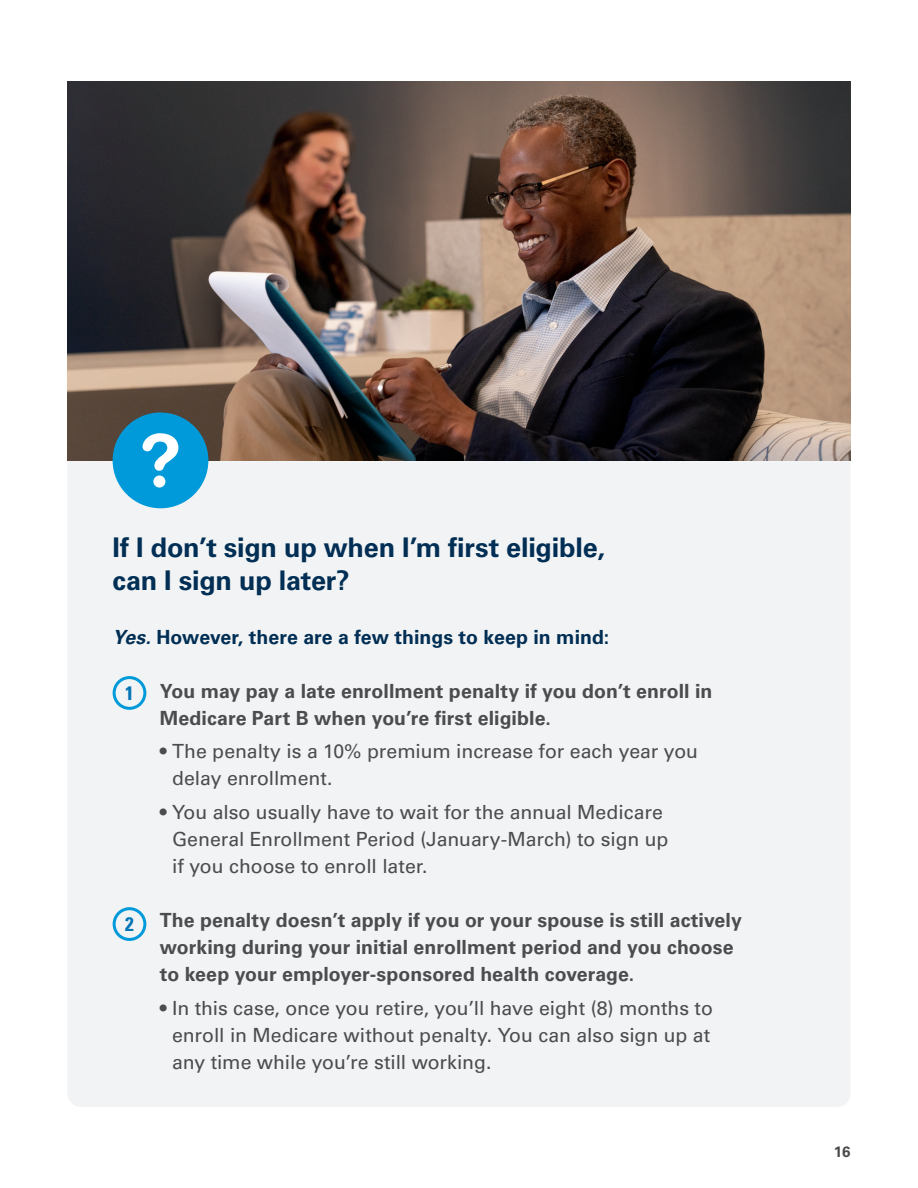
<style>
.page{position:relative;width:918px;height:1188px;background:#fff}
.page>*{position:absolute;margin:0;border:0;box-sizing:border-box;transform-origin:0 0}
.t1{font:700 27px/33px "Univers LT Std";letter-spacing:-.01em;color:#002e54}
.t2{font:19.5px/27px "Univers LT Std";letter-spacing:-.005em;color:#4b4c4d}
.t3{font:700 19.5px/27px "Univers LT Std";letter-spacing:.005em;color:#4b4c4d}
.t4{font:700 19.5px "Univers LT Std";letter-spacing:.005em;color:#002e54}
.t5{font:700 condensed 19.5px "Univers LT Std";color:#0074b4}
.t6{font:700 15px "Univers LT Std";color:#4b4c4d}
.s1{font-style:italic}
</style>
<div class="page">
<img style="left:68px;top:81px;width:782px;height:379px">
<div style="left:68px;top:461px;width:782px;height:646px;background:#f2f3f4"></div>
<div style="left:113px;top:676px;width:33px;height:34px;border:3px solid #009ada;border-radius:50%"></div>
<div style="left:113px;top:907px;width:33px;height:34px;border:3px solid #009ada;border-radius:50%"></div>
<div style="left:113px;top:413px;width:95px;height:95px;background:#009ada;border-radius:50%"></div>
<svg style="left:143px;top:433px;width:35px;height:55px"></svg>
<p class="t1" style="left:113px;top:531px;width:494px">If I don’t sign up when I’m first eligible, can I sign up later?</p>
<p class="t4" style="left:113px;top:625px;width:498px"><span class="s1">Yes.</span> However, there are a few things to keep in mind:</p>
<p class="t3" style="left:160px;top:678px;width:554px">You may pay a late enrollment penalty if you don’t enroll in<br>Medicare Part B when you’re first eligible.</p>
<p class="t2" style="left:172px;top:738px;width:528px;text-indent:-12px">• The penalty is a 10% premium increase for each year you delay enrollment.</p>
<p class="t2" style="left:172px;top:799px;width:498px;text-indent:-12px">• You also usually have to wait for the annual Medicare<br>General Enrollment Period (January-March) to sign up if you choose to enroll later.</p>
<p class="t3" style="left:160px;top:907px;width:584px">The penalty doesn’t apply if you or your spouse is still actively working during your initial enrollment period and you choose to keep your employer-sponsored health coverage.</p>
<p class="t2" style="left:172px;top:995px;width:542px;text-indent:-12px">• In this case, once you retire, you’ll have eight (8) months to enroll in Medicare without penalty. You can also sign up at any time while you’re still working.</p>
<p class="t5" style="left:125px;top:681px;width:10px">1</p>
<p class="t5" style="left:125px;top:912px;width:10px">2</p>
<p class="t6" style="left:834px;top:1143px;width:18px">16</p>
</div>
